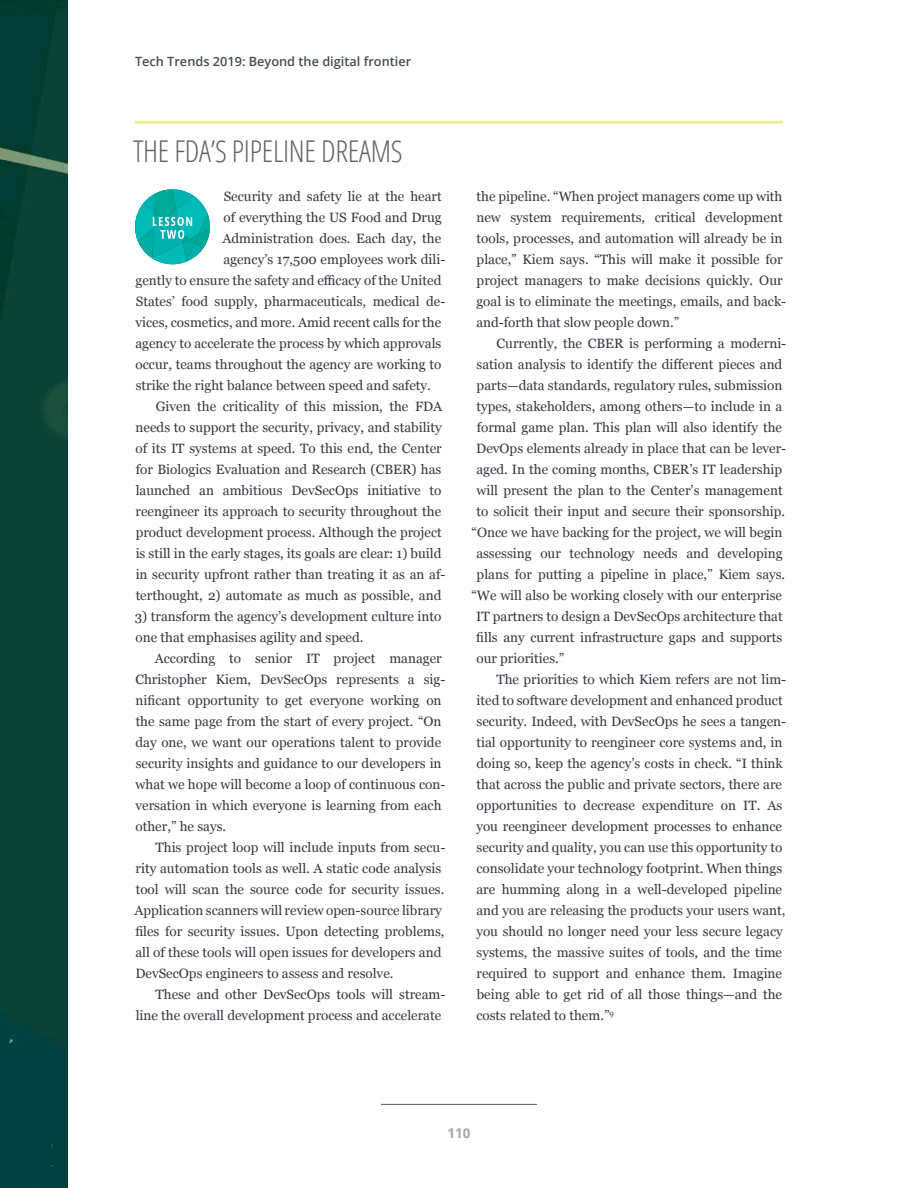
<style>
.page{position:relative;width:918px;height:1188px;background:#fff}
.page>*{position:absolute;margin:0;border:0;box-sizing:border-box;transform-origin:0 0}
.t1{font:300 condensed 30px "Open Sans";letter-spacing:-.01em;color:#5f6268}
.t2{font:13.5px/21px "Georgia";color:#333740}
.t3{font:700 13.5px "Open Sans";color:#a2a7a9}
.t4{font:600 12.75px "Open Sans";color:#464c55}
</style>
<div class="page">
<img style="left:0;top:0;width:68px;height:1188px">
<hr style="left:135px;top:121px;width:648px;height:3px;background:#ebed9a">
<svg style="left:135px;top:189px;width:75px;height:75px"></svg>
<hr style="left:381px;top:1104px;width:156px;height:1px;background:#57595b">
<p class="t4" style="left:135px;top:53px;width:278px">Tech Trends 2019: Beyond the digital frontier</p>
<h1 class="t1" style="left:133px;top:131px;width:271px">THE FDA’S PIPELINE DREAMS</h1>
<p class="t2" style="left:224px;top:185px;width:220px">Security and safety lie at the heart</p>
<p class="t2" style="left:223px;top:206px;width:220px">of everything the US Food and Drug</p>
<p class="t2" style="left:222px;top:227px;width:220px">Administration does. Each day, the</p>
<p class="t2" style="left:223px;top:248px;width:224px">agency’s 17,500 employees work dili-</p>
<p class="t2" style="left:135px;top:269px;width:307px">gently to ensure the safety and efficacy of the United</p>
<p class="t2" style="left:136px;top:290px;width:311px">States’ food supply, pharmaceuticals, medical de-</p>
<p class="t2" style="left:135px;top:311px;width:307px">vices, cosmetics, and more. Amid recent calls for the</p>
<p class="t2" style="left:135px;top:332px;width:307px">agency to accelerate the process by which approvals</p>
<p class="t2" style="left:136px;top:353px;width:307px">occur, teams throughout the agency are working to</p>
<p class="t2" style="left:136px;top:374px;width:297px">strike the right balance between speed and safety.</p>
<p class="t2" style="left:156px;top:395px;width:288px">Given the criticality of this mission, the FDA</p>
<p class="t2" style="left:136px;top:416px;width:308px">needs to support the security, privacy, and stability</p>
<p class="t2" style="left:136px;top:437px;width:308px">of its IT systems at speed. To this end, the Center</p>
<p class="t2" style="left:136px;top:458px;width:307px">for Biologics Evaluation and Research (CBER) has</p>
<p class="t2" style="left:136px;top:479px;width:307px">launched an ambitious DevSecOps initiative to</p>
<p class="t2" style="left:136px;top:500px;width:307px">reengineer its approach to security throughout the</p>
<p class="t2" style="left:136px;top:521px;width:308px">product development process. Although the project</p>
<p class="t2" style="left:136px;top:542px;width:307px">is still in the early stages, its goals are clear: 1) build</p>
<p class="t2" style="left:136px;top:563px;width:311px">in security upfront rather than treating it as an af-</p>
<p class="t2" style="left:136px;top:584px;width:307px">terthought, 2) automate as much as possible, and</p>
<p class="t2" style="left:135px;top:605px;width:308px">3) transform the agency’s development culture into one that emphasises agility and speed.</p>
<p class="t2" style="left:135px;top:647px;width:311px;text-indent:19px">According to senior IT project manager Christopher Kiem, DevSecOps represents a sig&shy;nificant opportunity to get everyone working on the same page from the start of every project. “On day one, we want our operations talent to provide security insights and guidance to our developers in what we hope will become a loop of continuous con&shy;versation in which everyone is learning from each other,” he says.</p>
<p class="t2" style="left:134px;top:836px;width:313px;text-indent:21px">This project loop will include inputs from secu&shy;rity automation tools as well. A static code analysis tool will scan the source code for security issues.<br>Application scanners will review open-source library files for security issues. Upon detecting problems, all of these tools will open issues for developers and DevSecOps engineers to assess and resolve.</p>
<p class="t2" style="left:136px;top:984px;width:311px;text-indent:20px">These and other DevSecOps tools will stream&shy;line the overall development process and accelerate</p>
<p class="t2" style="left:476px;top:186px;width:312px">the pipeline. “When project managers come up with new system requirements, critical development tools, processes, and automation will already be in place,” Kiem says. “This will make it possible for project managers to make decisions quickly. Our goal is to eliminate the meetings, emails, and back&shy;and-forth that slow people down.”</p>
<p class="t2" style="left:497px;top:333px;width:291px">Currently, the CBER is performing a moderni-</p>
<p class="t2" style="left:477px;top:354px;width:307px">sation analysis to identify the different pieces and</p>
<p class="t2" style="left:477px;top:375px;width:307px">parts—data standards, regulatory rules, submission</p>
<p class="t2" style="left:477px;top:396px;width:307px">types, stakeholders, among others—to include in a</p>
<p class="t2" style="left:477px;top:417px;width:307px">formal game plan. This plan will also identify the</p>
<p class="t2" style="left:476px;top:438px;width:312px">DevOps elements already in place that can be lever-</p>
<p class="t2" style="left:476px;top:459px;width:307px">aged. In the coming months, CBER’s IT leadership</p>
<p class="t2" style="left:476px;top:480px;width:308px">will present the plan to the Center’s management</p>
<p class="t2" style="left:477px;top:501px;width:310px">to solicit their input and secure their sponsorship.</p>
<p class="t2" style="left:471px;top:522px;width:313px">“Once we have backing for the project, we will begin</p>
<p class="t2" style="left:476px;top:543px;width:308px">assessing our technology needs and developing</p>
<p class="t2" style="left:477px;top:564px;width:310px">plans for putting a pipeline in place,” Kiem says.</p>
<p class="t2" style="left:471px;top:585px;width:312px">“We will also be working closely with our enterprise</p>
<p class="t2" style="left:476px;top:606px;width:308px">IT partners to design a DevSecOps architecture that</p>
<p class="t2" style="left:476px;top:627px;width:308px">fills any current infrastructure gaps and supports</p>
<p class="t2" style="left:476px;top:648px;width:89px">our priorities.”</p>
<p class="t2" style="left:496px;top:669px;width:291px">The priorities to which Kiem refers are not lim-</p>
<p class="t2" style="left:477px;top:690px;width:308px">ited to software development and enhanced product</p>
<p class="t2" style="left:477px;top:711px;width:311px">security. Indeed, with DevSecOps he sees a tangen-</p>
<p class="t2" style="left:477px;top:732px;width:307px">tial opportunity to reengineer core systems and, in</p>
<p class="t2" style="left:476px;top:753px;width:308px">doing so, keep the agency’s costs in check. “I think</p>
<p class="t2" style="left:477px;top:774px;width:307px">that across the public and private sectors, there are</p>
<p class="t2" style="left:476px;top:795px;width:307px">opportunities to decrease expenditure on IT. As</p>
<p class="t2" style="left:476px;top:816px;width:307px">you reengineer development processes to enhance</p>
<p class="t2" style="left:477px;top:837px;width:307px">security and quality, you can use this opportunity to</p>
<p class="t2" style="left:476px;top:858px;width:307px">consolidate your technology footprint. When things</p>
<p class="t2" style="left:476px;top:879px;width:307px">are humming along in a well-developed pipeline</p>
<p class="t2" style="left:476px;top:900px;width:311px">and you are releasing the products your users want,</p>
<p class="t2" style="left:476px;top:921px;width:308px">you should no longer need your less secure legacy</p>
<p class="t2" style="left:477px;top:942px;width:307px">systems, the massive suites of tools, and the time</p>
<p class="t2" style="left:476px;top:963px;width:307px">required to support and enhance them. Imagine</p>
<p class="t2" style="left:477px;top:984px;width:307px">being able to get rid of all those things—and the</p>
<p class="t2" style="left:476px;top:1005px;width:139px">costs related to them.”<sup>9</sup></p>
<p class="t3" style="left:447px;top:1123px;width:25px">110</p>
</div>
